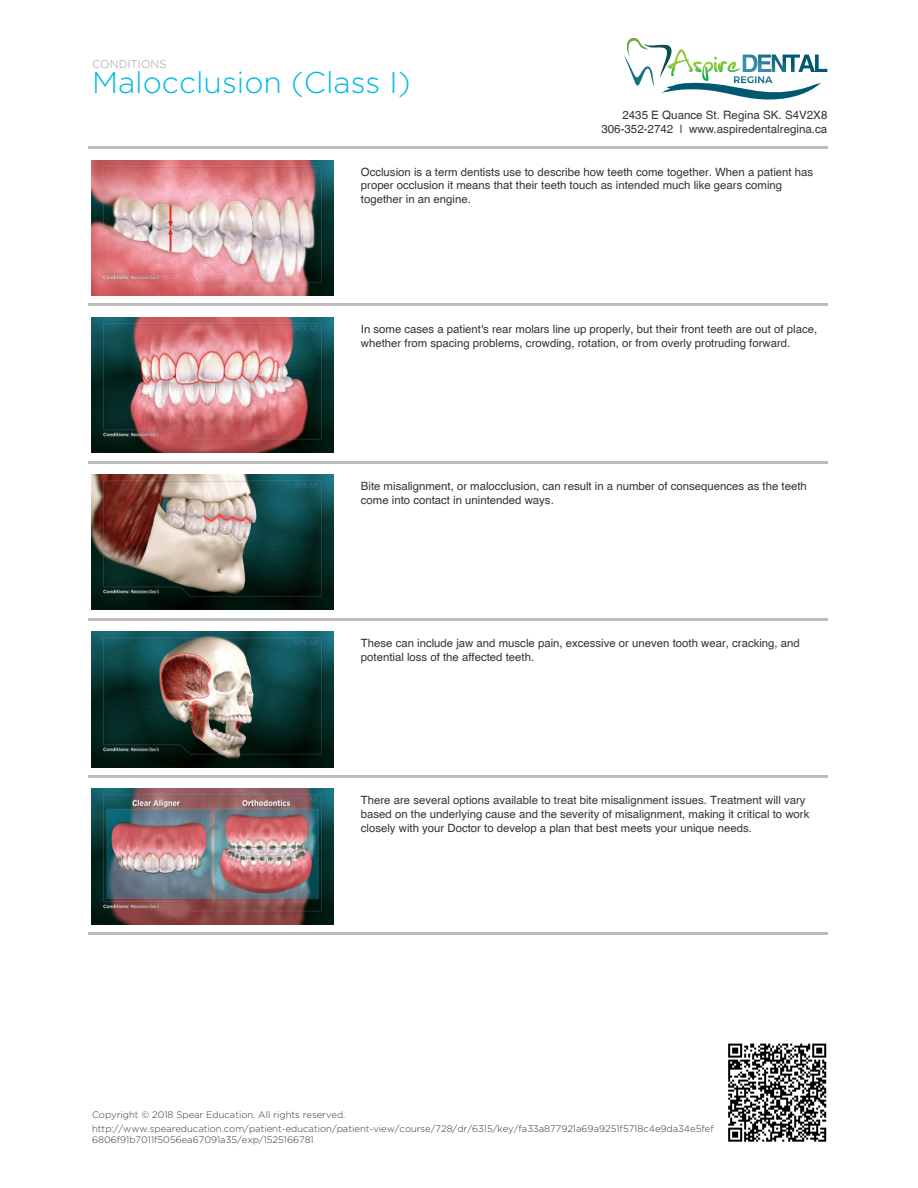
<style>
.page{position:relative;width:918px;height:1188px;background:#fff}
.page>*{position:absolute;margin:0;border:0;box-sizing:border-box;transform-origin:0 0}
.t1{font:300 30px "Gotham HTF";color:#00b9e4}
.t2{font:11.55px/14px "Helvetica";color:#333;text-align:right}
.t3{font:11.4px/14px "Helvetica";color:#333}
.t4{font:300 11.25px "Gotham HTF";color:#9c9c9c}
.t5{font:300 9.45px/11.4px "Gotham HTF";color:#333}
</style>
<div class="page">
<svg style="left:728px;top:1043px;width:99px;height:99px"></svg>
<svg style="left:728px;top:1044px;width:98px;height:98px"></svg>
<hr style="left:89px;top:147px;width:739px;height:2px;background:#bdbdbd">
<img style="left:92px;top:160px;width:242px;height:136px">
<hr style="left:89px;top:304px;width:739px;height:2px;background:#bdbdbd">
<img style="left:92px;top:317px;width:242px;height:136px">
<hr style="left:89px;top:461px;width:739px;height:2px;background:#bdbdbd">
<img style="left:92px;top:475px;width:242px;height:135px">
<hr style="left:89px;top:618px;width:739px;height:2px;background:#bdbdbd">
<img style="left:92px;top:632px;width:242px;height:135px">
<hr style="left:89px;top:775px;width:739px;height:3px;background:#bdbdbd">
<img style="left:92px;top:789px;width:242px;height:135px">
<hr style="left:89px;top:933px;width:739px;height:2px;background:#bdbdbd">
<svg style="left:624px;top:37px;width:203px;height:63px"></svg>
<p class="t4" style="left:92px;top:58px;width:76px">CONDITIONS</p>
<h1 class="t1" style="left:92px;top:66px;width:320px">Malocclusion (Class I)</h1>
<p class="t2" style="left:601px;top:108px;width:228px">2435 E Quance St. Regina SK. S4V2X8<br>306-352-2742 | www.aspiredentalregina.ca</p>
<p class="t3" style="left:361px;top:164px;width:454px">Occlusion is a term dentists use to describe how teeth come together. When a patient has proper occlusion it means that their teeth touch as intended much like gears coming together in an engine.</p>
<p class="t3" style="left:361px;top:321px;width:458px">In some cases a patient's rear molars line up properly, but their front teeth are out of place, whether from spacing problems, crowding, rotation, or from overly protruding forward.</p>
<p class="t3" style="left:361px;top:479px;width:448px">Bite misalignment, or malocclusion, can result in a number of consequences as the teeth come into contact in unintended ways.</p>
<p class="t3" style="left:361px;top:636px;width:441px">These can include jaw and muscle pain, excessive or uneven tooth wear, cracking, and potential loss of the affected teeth.</p>
<p class="t3" style="left:361px;top:793px;width:450px">There are several options available to treat bite misalignment issues. Treatment will vary based on the underlying cause and the severity of misalignment, making it critical to work closely with your Doctor to develop a plan that best meets your unique needs.</p>
<p class="t5" style="left:92px;top:1109px;width:255px">Copyright © 2018 Spear Education. All rights reserved.</p>
<p class="t5" style="left:92px;top:1123px;width:623px">http://www.speareducation.com/patient-education/patient-view/course/728/dr/6315/key/fa33a877921a69a9251f5718c4e9da34e5fef<br>6806f91b7011f5056ea67091a35/exp/1525166781</p>
</div>
